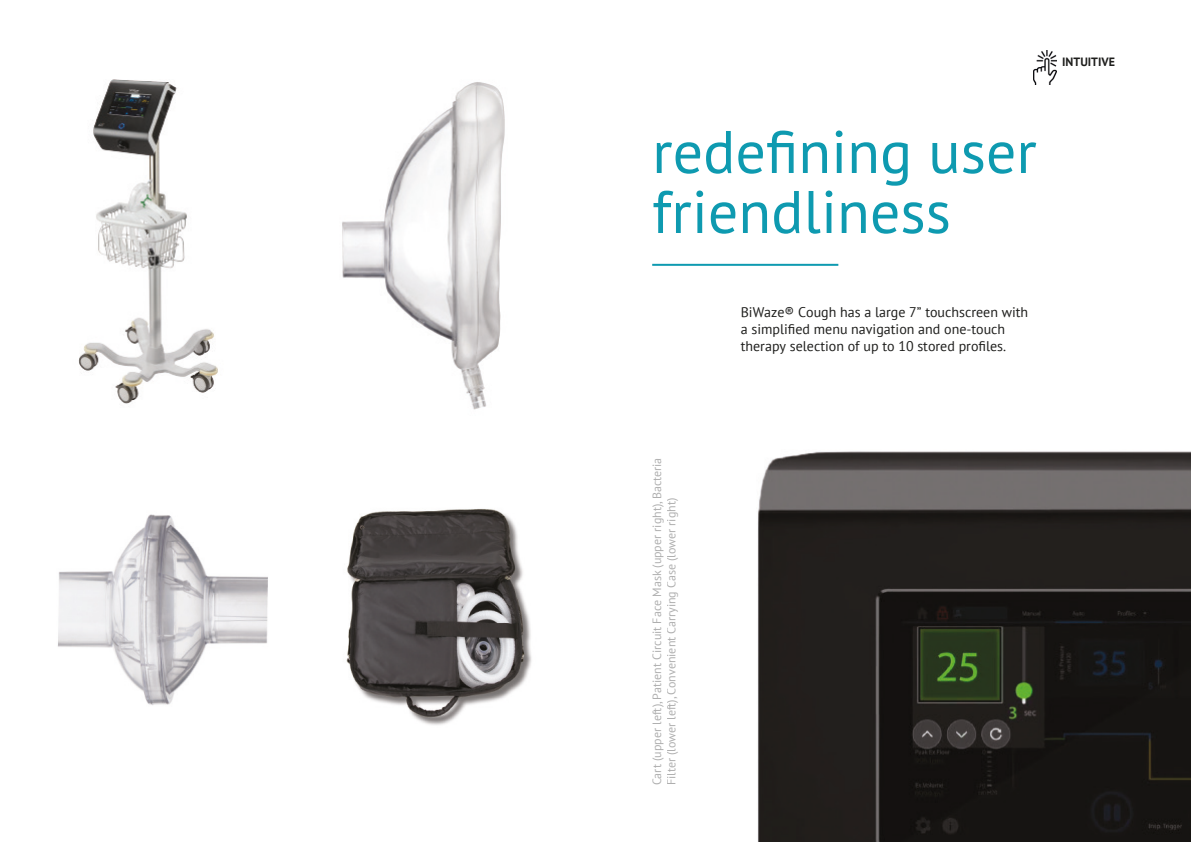
<style>
.page{position:relative;width:1191px;height:842px;background:#fff}
.page>*{position:absolute;margin:0;border:0;box-sizing:border-box;transform-origin:0 0}
.t1{font:60px/60px "PT Sans";color:#0e9ab0}
.t2{font:14px/16.8px "PT Sans";color:#1d1d1b}
.t3{font:12px/14.4px "PT Sans";color:#aeaeae}
.t4{font:700 12px "PT Sans";color:#1d1d1b}
.s1{font-style:inherit}
</style>
<div class="page">
<img style="left:757px;top:451px;width:434px;height:391px">
<img style="left:346px;top:509px;width:186px;height:216px">
<img style="left:58px;top:514px;width:210px;height:191px">
<img style="left:342px;top:82px;width:163px;height:328px">
<img style="left:78px;top:79px;width:140px;height:325px">
<img style="left:1033px;top:50px;width:23px;height:35px">
<hr style="left:652px;top:264px;width:186px;height:2px;background:#0e9ab0">
<h1 class="t1" style="left:652px;top:121px;width:386px">redefining user friendliness</h1>
<p class="t4" style="left:1062px;top:54px;width:54px">INTUITIVE</p>
<p class="t2" style="left:741px;top:306px;width:289px">BiWaze<span class="s1">®</span> Cough has a large 7” touchscreen with a simplified menu navigation and one-touch therapy selection of up to 10 stored profiles.</p>
<p class="t3" style="left:651px;top:785px;width:329px;rotate:-90deg">Cart (upper left), Patient Circuit Face Mask (upper right), Bacteria<br>Filter (lower left), Convenient Carrying Case (lower right)</p>
</div>
